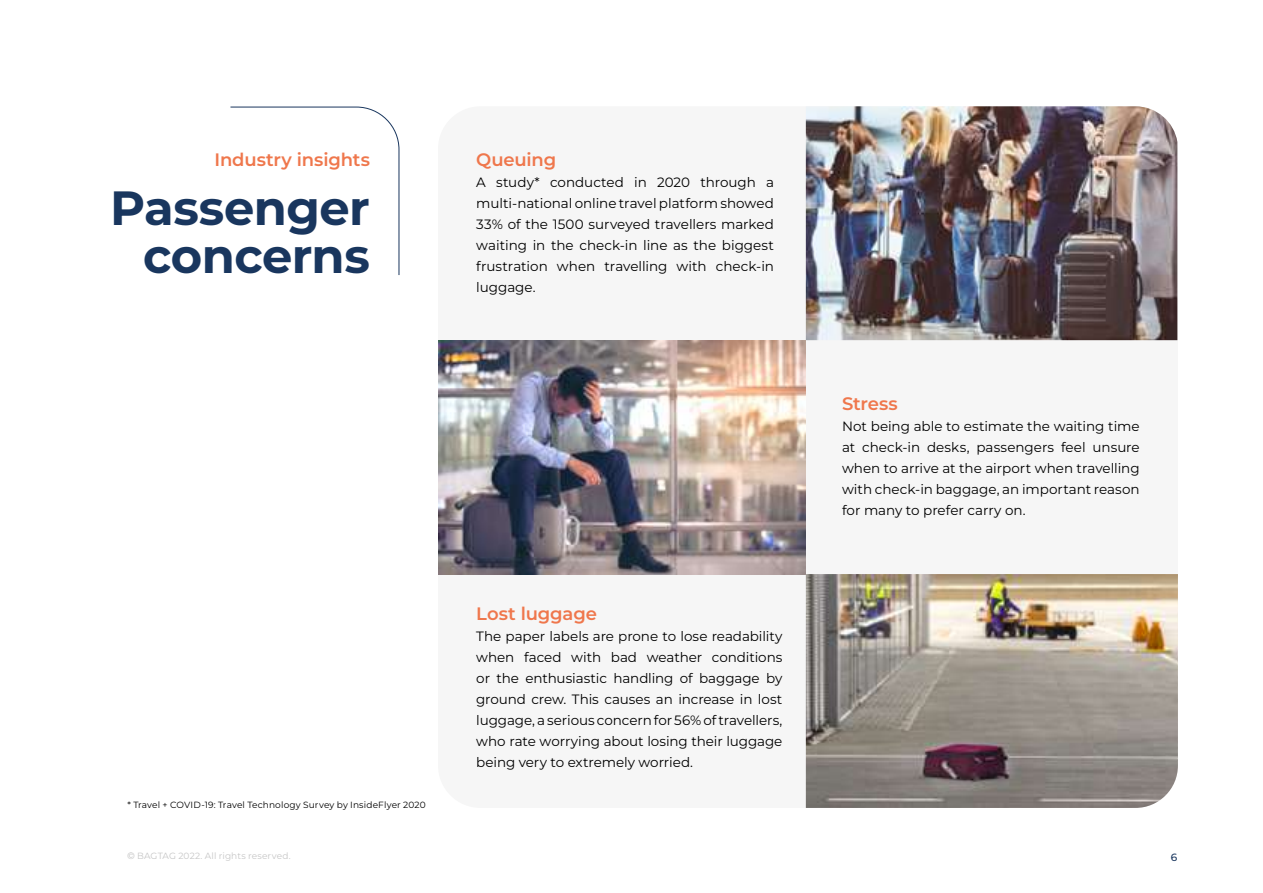
<style>
.page{position:relative;width:1263px;height:893px;background:#fff}
.page>*{position:absolute;margin:0;border:0;box-sizing:border-box;transform-origin:0 0}
.t1{font:700 48px/48px "Montserrat";letter-spacing:-.01em;color:#19365e;text-align:right}
.t2{font:600 18px "Montserrat";letter-spacing:-.01em;color:#ef774c}
.t3{font:13.5px/21px "Montserrat";letter-spacing:-.005em;color:#000;text-align:justify}
.t4{font:500 10.5px "Montserrat";color:#19365e}
.t5{font:9px "Montserrat";letter-spacing:.015em;color:#000}
.t6{font:9px "Montserrat";letter-spacing:.015em;color:#c6c6c6}
.s1{font-family:"Helvetica Neue"}
</style>
<div class="page">
<div style="left:438px;top:106px;width:740px;height:702px;background:#f6f6f6;border-radius:43px"></div>
<img style="left:806px;top:106px;width:371px;height:234px">
<img style="left:438px;top:340px;width:368px;height:234px">
<img style="left:806px;top:574px;width:372px;height:234px">
<svg style="left:230px;top:106px;width:170px;height:169px"></svg>
<h2 class="t2" style="left:215px;top:148px;width:157px">Industry insights</h2>
<h1 class="t1" style="left:110px;top:183px;width:261px">Passenger concerns</h1>
<h2 class="t2" style="left:476px;top:148px;width:81px">Queuing</h2>
<p class="t3" style="left:476px;top:172px;width:299px">A study* conducted in 2020 through a multi-national online travel platform showed 33% of the 1500 surveyed travellers marked waiting in the check-in line as the biggest frustration when travelling with check-in luggage.</p>
<p class="t5" style="left:128px;top:799px;width:300px">* Travel + COVID-19: Travel Technology Survey by InsideFlyer 2020</p>
<h2 class="t2" style="left:476px;top:602px;width:122px">Lost luggage</h2>
<p class="t3" style="left:476px;top:625px;width:308px">The paper labels are prone to lose readability when faced with bad weather conditions or the enthusiastic handling of baggage by ground crew. This causes an increase in lost luggage, a serious concern for 56% of travellers, who rate worrying about losing their luggage being very to extremely worried.</p>
<h2 class="t2" style="left:842px;top:391px;width:57px">Stress</h2>
<p class="t3" style="left:842px;top:415px;width:299px">Not being able to estimate the waiting time at check-in desks, passengers feel unsure when to arrive at the airport when travelling with check-in baggage, an important reason for many to prefer carry on.</p>
<p class="t6" style="left:128px;top:850px;width:165px"><span class="s1">©</span> BAGTAG 2022. All rights reserved.</p>
<p class="t4" style="left:1171px;top:850px;width:8px">6</p>
</div>
